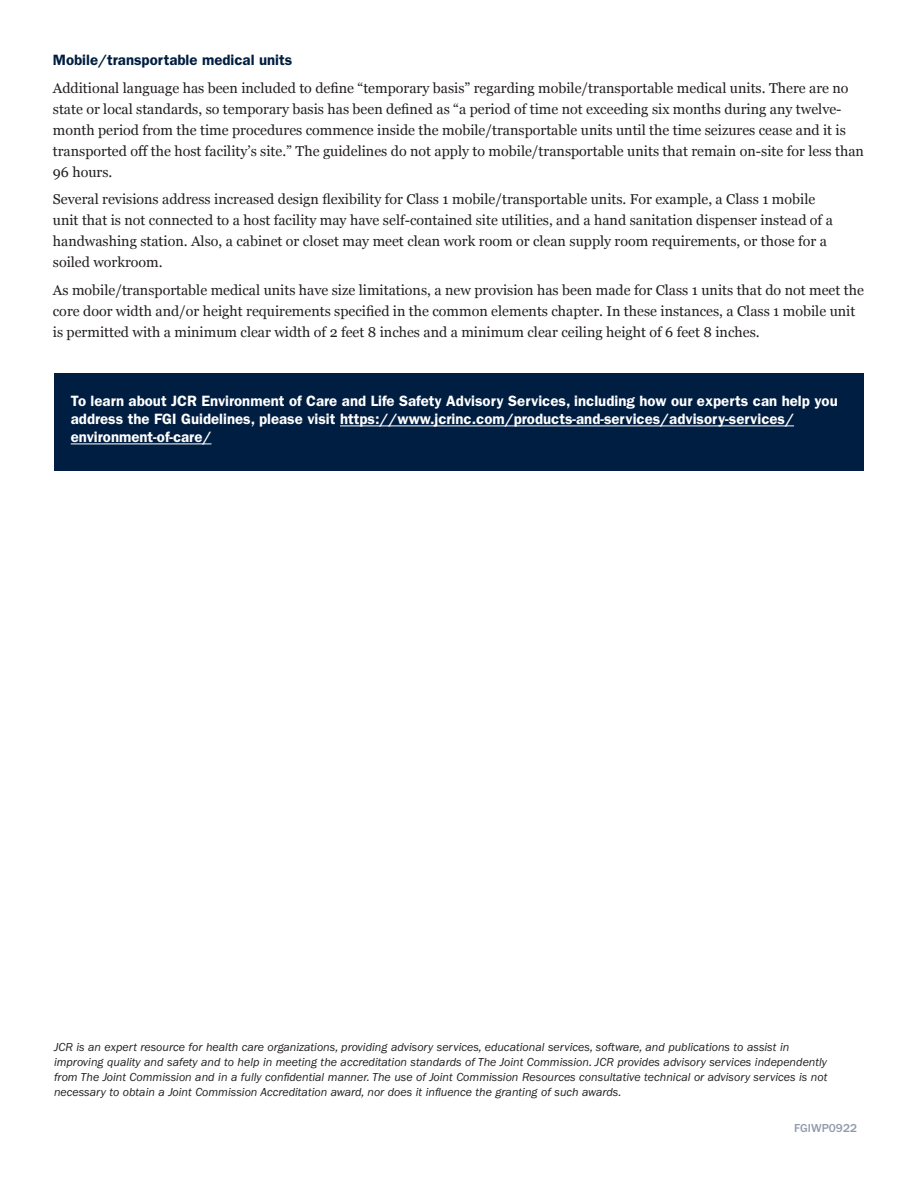
<style>
.page{position:relative;width:918px;height:1188px;background:#fff}
.page>*{position:absolute;margin:0;border:0;box-sizing:border-box;transform-origin:0 0}
.text_bold{font:600 15px/18px "ITC Franklin Gothic Std";color:#fff}
.text_bold-2{font:600 15px "ITC Franklin Gothic Std";color:#001e41}
.text{font:14.25px/21px "Georgia";color:#231f20}
.text-2{font:italic 12px/15px "ITC Franklin Gothic Std";color:#231f20}
.franklin_bullets_boo{font:500 12px "ITC Franklin Gothic Std";color:#939aad}
</style>
<div class="page">
<div style="left:54px;top:373px;width:810px;height:98px;background:#001e41"></div>
<hr style="left:340px;top:426px;width:454px;height:1px;background:#fff">
<hr style="left:71px;top:444px;width:140px;height:1px;background:#fff">
<p class="text_bold-2" style="left:53px;top:51px;width:241px">Mobile/transportable medical units</p>
<p class="text" style="left:53px;top:77px;width:813px">Additional language has been included to define “temporary basis” regarding mobile/transportable medical units. There are no state or local standards, so temporary basis has been defined as “a period of time not exceeding six months during any twelve&shy;month period from the time procedures commence inside the mobile/transportable units until the time seizures cease and it is transported off the host facility’s site.” The guidelines do not apply to mobile/transportable units that remain on-site for less than 96 hours.</p>
<p class="text" style="left:53px;top:188px;width:782px">Several revisions address increased design flexibility for Class 1 mobile/transportable units. For example, a Class 1 mobile unit that is not connected to a host facility may have self-contained site utilities, and a hand sanitation dispenser instead of a handwashing station. Also, a cabinet or closet may meet clean work room or clean supply room requirements, or those for a soiled workroom.</p>
<p class="text" style="left:53px;top:279px;width:813px">As mobile/transportable medical units have size limitations, a new provision has been made for Class 1 units that do not meet the core door width and/or height requirements specified in the common elements chapter. In these instances, a Class 1 mobile unit is permitted with a minimum clear width of 2 feet 8 inches and a minimum clear ceiling height of 6 feet 8 inches.</p>
<p class="text_bold" style="left:71px;top:392px;width:769px">To learn about JCR Environment of Care and Life Safety Advisory Services, including how our experts can help you address the FGI Guidelines, please visit https://www.jcrinc.com/products-and-services/advisory-services/ environment-of-care/</p>
<p class="text-2" style="left:54px;top:1040px;width:775px">JCR is an expert resource for health care organizations, providing advisory services, educational services, software, and publications to assist in improving quality and safety and to help in meeting the accreditation standards of The Joint Commission. JCR provides advisory services independently from The Joint Commission and in a fully confidential manner. The use of Joint Commission Resources consultative technical or advisory services is not necessary to obtain a Joint Commission Accreditation award, nor does it influence the granting of such awards.</p>
<p class="franklin_bullets_boo" style="left:794px;top:1121px;width:64px">FGIWP0922</p>
</div>
